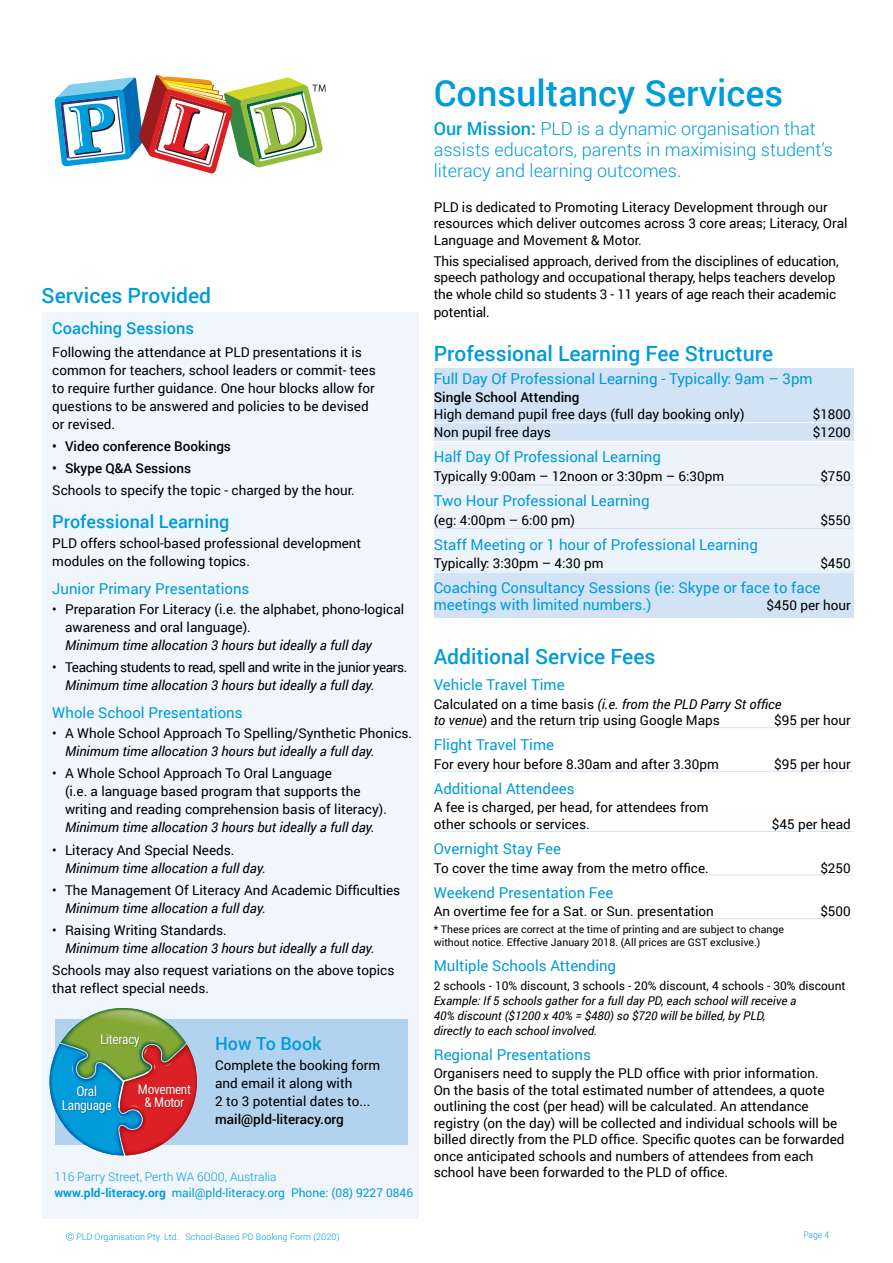
<style>
.page{position:relative;width:893px;height:1263px;background:#fff}
.page>*{position:absolute;margin:0;border:0;box-sizing:border-box;transform-origin:0 0}
.t1{font:500 36px "Roboto";color:#009bd9}
.t2{font:500 21px "Roboto";color:#009bd9}
.t3{font:300 18px/21px "Roboto";color:#009bd9}
.t4{font:500 18px "Roboto";color:#009bd9}
.t5{font:500 16.5px "Roboto";color:#009bd9}
.t6{font:15px/16.5px "Roboto";color:#009bd9}
.t7{font:13.8px/13.4px "Roboto Condensed";letter-spacing:-.03em;color:#fff;text-align:center}
.t8{font:13.65px "Roboto Condensed";letter-spacing:-.03em;color:#fff}
.t9{font:13.5px/16.5px "Roboto";color:#000}
.t10{font:italic 13.5px "Roboto";color:#000}
.t11{font:500 13.5px "Roboto";color:#000}
.t12{font:13.5px "Roboto";letter-spacing:-.03em;color:#000}
.t13{font:13.5px/13.2px "Roboto Condensed";letter-spacing:-.03em;color:#fff;text-align:center}
.t14{font:italic 12px/15px "Roboto";color:#000}
.t15{font:12px/16.5px "Roboto";color:#009bd9}
.t16{font:12px "Roboto";color:#000}
.t17{font:10.5px/13.5px "Roboto";color:#000}
.t18{font:300 9px "Roboto";color:#009bd9}
.t19{font:300 9px "Roboto";color:#009bd9;scale:.95 1}
.s1{font-weight:300}
.s2{font-weight:700}
.s3{font-weight:500}
.s4{font-style:italic}
</style>
<div class="page">
<svg style="left:66px;top:1232px;width:8px;height:8px"></svg>
<div style="left:43px;top:312px;width:376px;height:906px;background:#f1f6fc"></div>
<hr style="left:434px;top:727px;width:419px;height:1px;background:#d1e3f5">
<hr style="left:434px;top:771px;width:419px;height:1px;background:#d1e3f5">
<hr style="left:434px;top:831px;width:419px;height:1px;background:#d1e3f5">
<hr style="left:434px;top:875px;width:419px;height:1px;background:#d1e3f5">
<hr style="left:434px;top:918px;width:419px;height:1px;background:#d1e3f5">
<svg style="left:54px;top:75px;width:272px;height:99px"></svg>
<div style="left:55px;top:1019px;width:353px;height:126px;background:#b2d3ef"></div>
<svg style="left:49px;top:1008px;width:148px;height:147px"></svg>
<div style="left:434px;top:441px;width:420px;height:131px;background:#edf3fb"></div>
<div style="left:434px;top:572px;width:420px;height:46px;background:#d1e3f5"></div>
<div style="left:434px;top:369px;width:420px;height:72px;background:#d1e3f5"></div>
<hr style="left:434px;top:422px;width:419px;height:1px;background:#fff">
<hr style="left:434px;top:441px;width:419px;height:1px;background:#fff">
<hr style="left:434px;top:484px;width:419px;height:1px;background:#d1e3f5">
<hr style="left:434px;top:528px;width:419px;height:1px;background:#d1e3f5">
<hr style="left:434px;top:572px;width:419px;height:1px;background:#fff">
<h2 class="t2" style="left:41px;top:280px;width:171px">Services Provided</h2>
<p class="t5" style="left:52px;top:317px;width:143px">Coaching Sessions</p>
<p class="t9" style="left:52px;top:342px;width:325px;line-height:18px">Following the attendance at PLD presentations it is common for teachers, school leaders or commit- tees to require further guidance. One hour blocks allow for questions to be answered and policies to be devised or revised.</p>
<p class="t11" style="left:52px;top:436px;width:180px">• Video conference Bookings</p>
<p class="t11" style="left:52px;top:459px;width:140px">• Skype Q&amp;A Sessions</p>
<p class="t9" style="left:52px;top:482px;width:304px">Schools to specify the topic - charged by the hour.</p>
<h3 class="t4" style="left:52px;top:508px;width:179px">Professional Learning</h3>
<p class="t9" style="left:52px;top:533px;width:310px;line-height:18px">PLD offers school-based professional development modules on the following topics.</p>
<p class="t6" style="left:52px;top:579px;width:199px">Junior Primary Presentations</p>
<p class="t9" style="left:65px;top:599px;width:341px;line-height:18px;text-indent:-13px">• Preparation For Literacy (i.e. the alphabet, phono-logical awareness and oral language).</p>
<p class="t10" style="left:65px;top:636px;width:308px">Minimum time allocation 3 hours but ideally a full day</p>
<p class="t12" style="left:52px;top:658px;width:357px">• Teaching students to read, spell and write in the junior years.</p>
<p class="t10" style="left:65px;top:676px;width:311px">Minimum time allocation 3 hours but ideally a full day.</p>
<p class="t6" style="left:52px;top:704px;width:192px">Whole School Presentations</p>
<p class="t9" style="left:52px;top:725px;width:361px">• A Whole School Approach To Spelling/Synthetic Phonics.</p>
<p class="t10" style="left:65px;top:742px;width:311px">Minimum time allocation 3 hours but ideally a full day.</p>
<p class="t9" style="left:65px;top:764px;width:324px;line-height:18px;text-indent:-13px">• A Whole School Approach To Oral Language<br>(i.e. a language based program that supports the writing and reading comprehension basis of literacy).</p>
<p class="t10" style="left:65px;top:818px;width:311px">Minimum time allocation 3 hours but ideally a full day.</p>
<p class="t9" style="left:52px;top:841px;width:184px">• Literacy And Special Needs.</p>
<p class="t10" style="left:65px;top:858px;width:202px">Minimum time allocation a full day.</p>
<p class="t9" style="left:52px;top:881px;width:350px">• The Management Of Literacy And Academic Difficulties</p>
<p class="t10" style="left:65px;top:899px;width:202px">Minimum time allocation a full day.</p>
<p class="t9" style="left:52px;top:922px;width:176px">• Raising Writing Standards.</p>
<p class="t10" style="left:65px;top:939px;width:311px">Minimum time allocation 3 hours but ideally a full day.</p>
<p class="t9" style="left:52px;top:961px;width:344px;line-height:18px">Schools may also request variations on the above topics that reflect special needs.</p>
<p class="t8" style="left:100px;top:1029px;width:41px">Literacy</p>
<p class="t7" style="left:62px;top:1084px;width:51px">Oral<br>Language</p>
<p class="t13" style="left:138px;top:1082px;width:55px">Movement &amp; Motor</p>
<h3 class="t4" style="left:215px;top:1031px;width:108px">How To Book</h3>
<p class="t9" style="left:215px;top:1056px;width:167px;line-height:18px">Complete the booking form and email it along with<br>2 to 3 potential dates to...</p>
<p class="t11" style="left:215px;top:1110px;width:130px">mail@pld-literacy.org</p>
<p class="t15" style="left:54px;top:1167px;width:360px"><span class="s1">116 Parry Street, Perth WA 6000, Australia<br></span><span class="s2">www.pld-literacy.org</span> mail@pld-literacy.org Phone: (08) 9227 0846</p>
<h1 class="t1" style="left:434px;top:68px;width:351px">Consultancy Services</h1>
<h3 class="t3" style="left:434px;top:118px;width:401px"><span class="s3">Our Mission:</span> PLD is a dynamic organisation that assists educators, parents in maximising student’s literacy and learning outcomes.</h3>
<p class="t9" style="left:434px;top:198px;width:415px">PLD is dedicated to Promoting Literacy Development through our resources which deliver outcomes across 3 core areas; Literacy, Oral<br>Language and Movement &amp; Motor.</p>
<p class="t9" style="left:434px;top:252px;width:407px">This specialised approach, derived from the disciplines of education, speech pathology and occupational therapy, helps teachers develop the whole child so students 3 - 11 years of age reach their academic</p>
<p class="t9" style="left:434px;top:303px;width:58px">potential.</p>
<h2 class="t2" style="left:434px;top:339px;width:341px">Professional Learning Fee Structure</h2>
<p class="t6" style="left:434px;top:370px;width:380px">Full Day Of Professional Learning - Typically: 9am – 3pm</p>
<p class="t11" style="left:434px;top:388px;width:147px">Single School Attending</p>
<p class="t9" style="left:434px;top:405px;width:312px">High demand pupil free days (full day booking only)</p>
<p class="t9" style="left:813px;top:405px;width:40px">$1800</p>
<p class="t9" style="left:434px;top:424px;width:119px">Non pupil free days</p>
<p class="t9" style="left:813px;top:424px;width:40px">$1200</p>
<p class="t6" style="left:434px;top:448px;width:229px">Half Day Of Professional Learning</p>
<p class="t9" style="left:434px;top:467px;width:292px">Typically 9:00am – 12noon or 3:30pm – 6:30pm</p>
<p class="t9" style="left:820px;top:467px;width:32px">$750</p>
<p class="t6" style="left:434px;top:492px;width:217px">Two Hour Professional Learning</p>
<p class="t9" style="left:434px;top:511px;width:143px">(eg: 4:00pm – 6:00 pm)</p>
<p class="t9" style="left:820px;top:511px;width:32px">$550</p>
<p class="t6" style="left:434px;top:535px;width:326px">Staff Meeting or 1 hour of Professional Learning</p>
<p class="t9" style="left:434px;top:555px;width:171px">Typically: 3:30pm – 4:30 pm</p>
<p class="t9" style="left:820px;top:555px;width:32px">$450</p>
<p class="t6" style="left:434px;top:579px;width:388px">Coaching Consultancy Sessions (ie: Skype or face to face meetings with limited numbers.)</p>
<p class="t9" style="left:766px;top:596px;width:86px">$450 per hour</p>
<h2 class="t2" style="left:434px;top:642px;width:223px">Additional Service Fees</h2>
<p class="t6" style="left:434px;top:676px;width:132px">Vehicle Travel Time</p>
<p class="t9" style="left:434px;top:695px;width:349px">Calculated on a time basis <span class="s4">(i.e. from the PLD Parry St office to venue</span>) and the return trip using Google Maps</p>
<p class="t9" style="left:774px;top:712px;width:78px">$95 per hour</p>
<p class="t6" style="left:434px;top:736px;width:122px">Flight Travel Time</p>
<p class="t9" style="left:434px;top:755px;width:287px">For every hour before 8.30am and after 3.30pm</p>
<p class="t9" style="left:774px;top:755px;width:78px">$95 per hour</p>
<p class="t6" style="left:434px;top:780px;width:142px">Additional Attendees</p>
<p class="t9" style="left:434px;top:799px;width:276px">A fee is charged, per head, for attendees from other schools or services.</p>
<p class="t9" style="left:772px;top:815px;width:80px">$45 per head</p>
<p class="t6" style="left:434px;top:840px;width:129px">Overnight Stay Fee</p>
<p class="t9" style="left:434px;top:859px;width:277px">To cover the time away from the metro office.</p>
<p class="t9" style="left:820px;top:859px;width:32px">$250</p>
<p class="t6" style="left:434px;top:883px;width:181px">Weekend Presentation Fee</p>
<p class="t9" style="left:434px;top:903px;width:282px">An overtime fee for a Sat. or Sun. presentation</p>
<p class="t9" style="left:820px;top:903px;width:32px">$500</p>
<p class="t17" style="left:434px;top:922px;width:352px">* These prices are correct at the time of printing and are subject to change without notice. Effective January 2018. (All prices are GST exclusive.)</p>
<p class="t6" style="left:434px;top:957px;width:184px">Multiple Schools Attending</p>
<p class="t16" style="left:434px;top:977px;width:413px">2 schools - 10% discount, 3 schools - 20% discount, 4 schools - 30% discount</p>
<p class="t14" style="left:434px;top:993px;width:364px">Example: If 5 schools gather for a full day PD, each school will receive a<br>40% discount ($1200 x 40% = $480) so $720 will be billed, by PLD, directly to each school involved.</p>
<p class="t6" style="left:434px;top:1046px;width:159px">Regional Presentations</p>
<p class="t9" style="left:434px;top:1065px;width:412px">Organisers need to supply the PLD office with prior information.<br>On the basis of the total estimated number of attendees, a quote outlining the cost (per head) will be calculated. An attendance registry (on the day) will be collected and individual schools will be billed directly from the PLD office. Specific quotes can be forwarded once anticipated schools and numbers of attendees from each school have been forwarded to the PLD of office.</p>
<p class="t18" style="left:76px;top:1230px;width:265px">PLD Organisation Pty. Ltd. School-Based PD Booking Form (2020)</p>
<p class="t19" style="left:803px;top:1229px;width:29px">Page 4</p>
</div>
